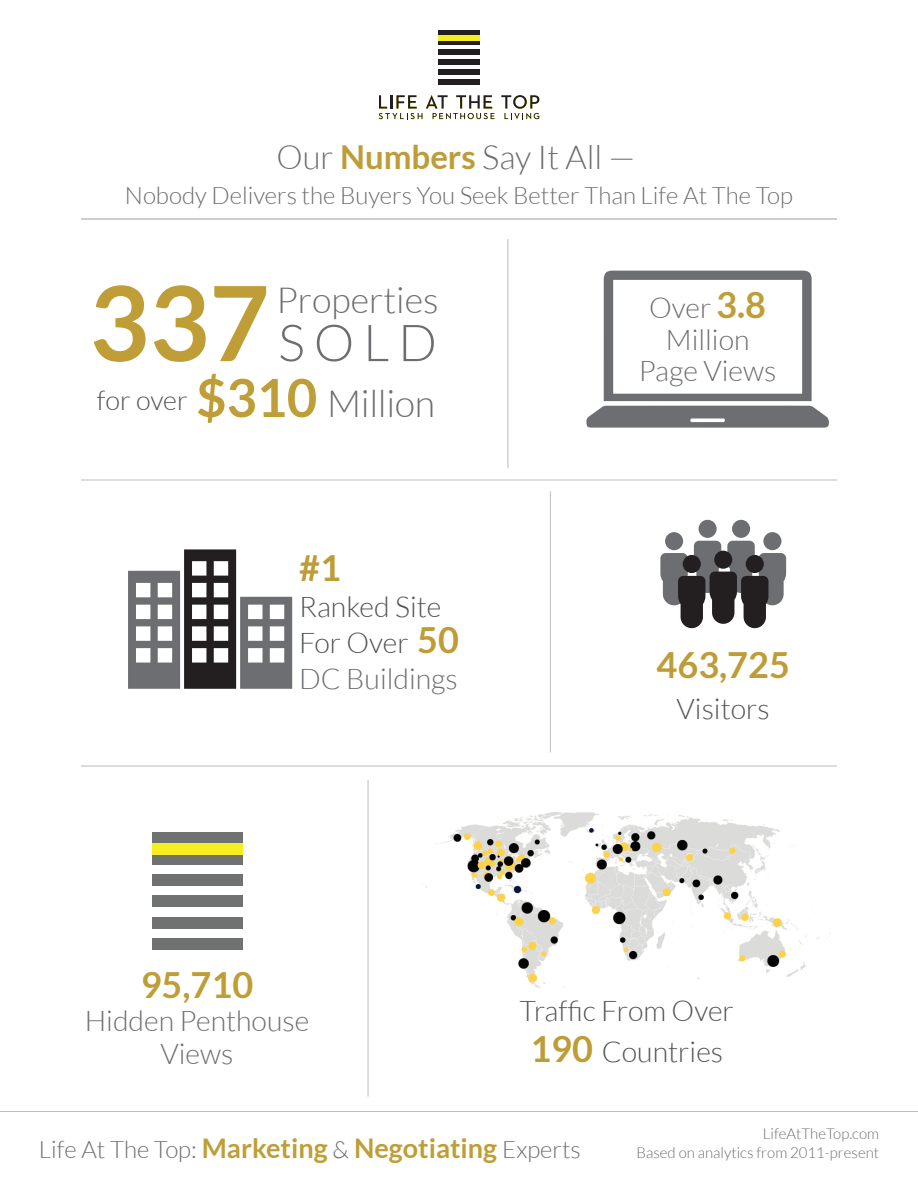
<style>
.page{position:relative;width:918px;height:1188px;background:#fff}
.page>*{position:absolute;margin:0;border:0;box-sizing:border-box;transform-origin:0 0}
.t1{font:700 103.65px "Lato";color:#bf9e37}
.t2{font:300 51px "Lato";color:#6d6e71}
.t3{font:300 36px "Lato";color:#6d6e71}
.t4{font:700 36px "Lato";color:#be9c37}
.t5{font:700 36px "Lato";color:#bf9e37}
.t6{font:300 33px "Lato";color:#6d6e71}
.t7{font:300 28.5px/36px "Lato";color:#525352;text-align:center}
.t8{font:300 28.5px/33px "Lato";color:#6d6e71;text-align:center}
.t9{font:300 27px "Lato";color:#525352}
.t10{font:300 24px "Lato";color:#6d6e71}
.t11{font:300 15px/19.2px "Lato";color:#6d6e71;text-align:right}
.s1{font-weight:700;color:#be9c37}
.s2{font-weight:700;font-size:52.5px;color:#bf9e37}
.s3{font-size:37.5px;color:#6d6e71}
.s4{font-weight:700;font-size:36px;color:#be9c37}
.s5{color:#6d6e71}
.s6{font-weight:700;font-size:36px;color:#bf9e37}
.s7{font-weight:700;font-size:27px;color:#bf9e37}
</style>
<div class="page">
<svg style="left:379px;top:95px;width:116px;height:24px"></svg>
<svg style="left:501px;top:95px;width:38px;height:24px"></svg>
<div style="left:438px;top:50px;width:42px;height:5px;background:#231f20"></div>
<div style="left:438px;top:59px;width:42px;height:5px;background:#231f20"></div>
<div style="left:438px;top:69px;width:42px;height:6px;background:#231f20"></div>
<div style="left:438px;top:79px;width:42px;height:5px;background:#231f20"></div>
<div style="left:438px;top:30px;width:42px;height:5px;background:#231f20"></div>
<div style="left:438px;top:40px;width:42px;height:5px;background:#231f20"></div>
<div style="left:438px;top:35px;width:42px;height:5px;background:#f7ee1f"></div>
<hr style="left:81px;top:218px;width:756px;height:2px;background:#bcbdc0">
<hr style="left:81px;top:480px;width:756px;height:1px;background:#bcbdc0">
<hr style="left:81px;top:766px;width:756px;height:1px;background:#bcbdc0">
<hr style="left:0;top:1111px;width:918px;height:1px;background:#bcbdc0">
<div style="left:152px;top:874px;width:90px;height:12px;background:#707272"></div>
<div style="left:152px;top:895px;width:90px;height:12px;background:#707272"></div>
<div style="left:152px;top:917px;width:90px;height:12px;background:#707272"></div>
<div style="left:152px;top:938px;width:90px;height:12px;background:#707272"></div>
<div style="left:152px;top:832px;width:90px;height:12px;background:#707272"></div>
<div style="left:152px;top:853px;width:90px;height:12px;background:#707272"></div>
<div style="left:152px;top:843px;width:90px;height:11px;background:#f7ee1f"></div>
<img style="left:424px;top:812px;width:407px;height:176px">
<hr style="left:368px;top:780px;width:1px;height:316px;background:#bcbdc0">
<div style="left:699px;top:520px;width:18px;height:18px;background:#6d6e71;border-radius:50%"></div>
<div style="left:665px;top:532px;width:18px;height:18px;background:#6d6e71;border-radius:50%"></div>
<div style="left:732px;top:520px;width:18px;height:18px;background:#6d6e71;border-radius:50%"></div>
<div style="left:763px;top:532px;width:18px;height:18px;background:#6d6e71;border-radius:50%"></div>
<svg style="left:660px;top:541px;width:126px;height:87px"></svg>
<div style="left:683px;top:555px;width:18px;height:18px;background:#231f20;border-radius:50%"></div>
<svg style="left:128px;top:549px;width:164px;height:140px"></svg>
<hr style="left:550px;top:491px;width:1px;height:261px;background:#bcbdc0">
<svg style="left:586px;top:271px;width:243px;height:157px"></svg>
<hr style="left:508px;top:239px;width:1px;height:229px;background:#bcbdc0">
<h3 class="t6" style="left:276px;top:140px;width:360px">Our <span class="s1">Numbers</span> Say It All —</h3>
<p class="t10" style="left:125px;top:182px;width:670px">Nobody Delivers the Buyers You Seek Better Than Life At The Top</p>
<h1 class="t1" style="left:89px;top:264px;width:182px">337</h1>
<h3 class="t3" style="left:276px;top:281px;width:164px">Properties</h3>
<h2 class="t2" style="left:278px;top:315px;width:160px">SOLD</h2>
<p class="t9" style="left:97px;top:386px;width:340px">for over <span class="s2">$310</span> <span class="s3">Million</span></p>
<h3 class="t4" style="left:299px;top:547px;width:43px">#1</h3>
<p class="t7" style="left:299px;top:589px;width:161px;text-align:left">Ranked Site<br>For Over <span class="s4">50<br></span><span class="s5">DC Buildings</span></p>
<p class="t8" style="left:649px;top:292px;width:118px;line-height:31.5px">Over <span class="s6">3.8<br></span>Million</p>
<p class="t8" style="left:639px;top:355px;width:139px">Page Views</p>
<h3 class="t4" style="left:657px;top:644px;width:135px">463,725</h3>
<p class="t7" style="left:677px;top:691px;width:95px">Visitors</p>
<h3 class="t5" style="left:141px;top:964px;width:114px">95,710</h3>
<p class="t8" style="left:85px;top:1004px;width:226px">Hidden Penthouse<br>Views</p>
<p class="t7" style="left:520px;top:991px;width:216px;line-height:40.8px">Traffic From Over<br><span class="s4">190</span> Countries</p>
<p class="t10" style="left:39px;top:1137px;width:544px">Life At The Top: <span class="s7">Marketing</span> &amp; <span class="s7">Negotiating</span> Experts</p>
<p class="t11" style="left:637px;top:1124px;width:244px">LifeAtTheTop.com<br>Based on analytics from 2011-present</p>
</div>
